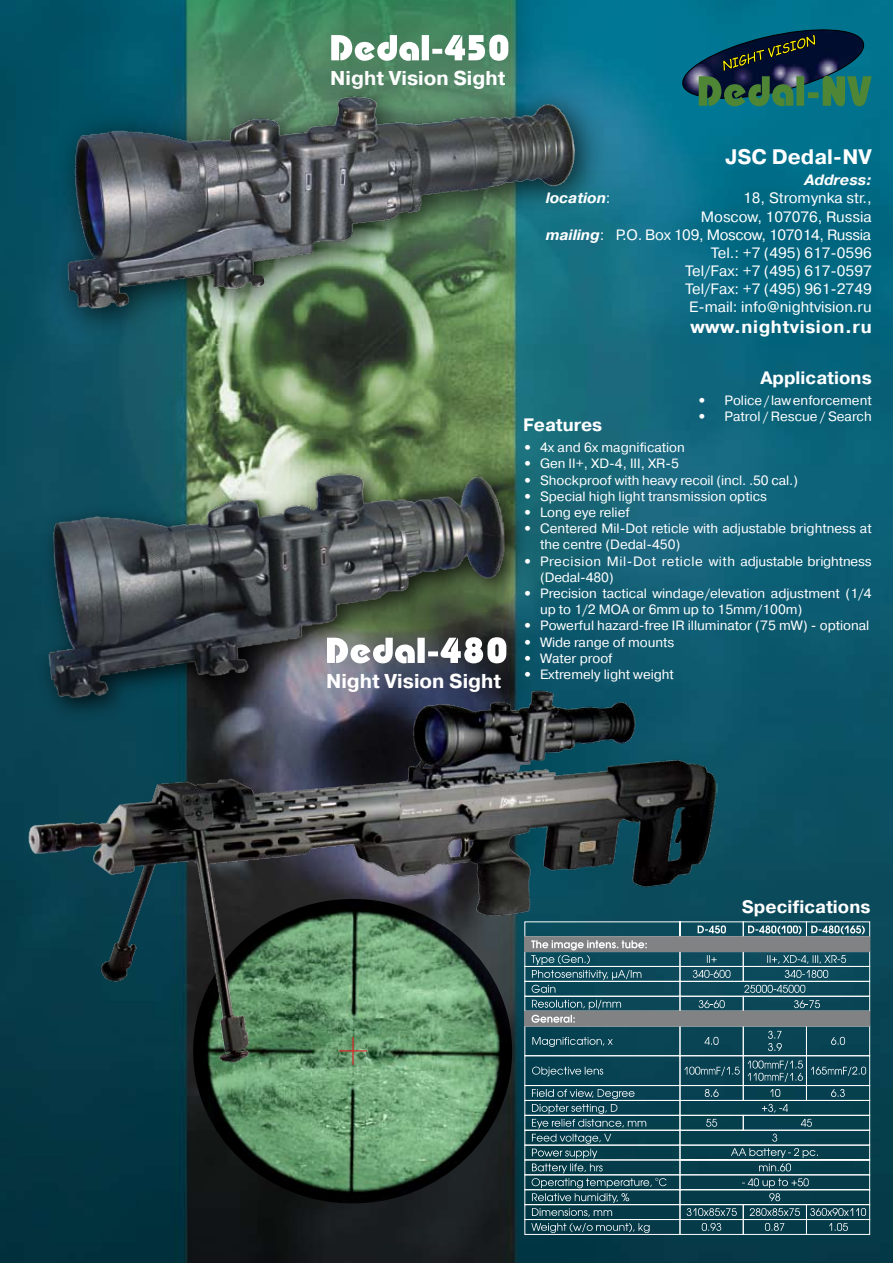
<style>
.page{position:relative;width:893px;height:1263px;background:#fff}
.page>*{position:absolute;margin:0;border:0;box-sizing:border-box;transform-origin:0 0}
.t1{font:700 21px "Pragmatica C";color:#fff}
.t2{font:700 20.1px "Pragmatica C";color:#fff}
.t3{font:700 18px "Pragmatica C";color:#fff}
.t4{font:700 18px "Pragmatica C";letter-spacing:.03em;color:#fff}
.t5{font:15px/18px "Pragmatica C";color:#fff;text-align:right}
.t6{font:italic 700 15px "Pragmatica C";color:#fff}
.t7{font:13.5px/16.2px "Pragmatica C";color:#fff}
.s1{font-weight:700;font-style:italic}
.s2{font-weight:400;font-style:normal}
.s3{font-weight:700}
</style>
<div class="page">
<img style="left:0;top:0;width:893px;height:1263px">
<div style="left:525px;top:1085px;width:155px;height:16px;border:1px solid #fff"></div>
<div style="left:525px;top:1100px;width:155px;height:15px;border:1px solid #fff"></div>
<div style="left:525px;top:1115px;width:155px;height:15px;border:1px solid #fff"></div>
<div style="left:525px;top:1130px;width:155px;height:15px;border:1px solid #fff"></div>
<div style="left:525px;top:1145px;width:155px;height:15px;border:1px solid #fff"></div>
<div style="left:525px;top:1174px;width:155px;height:16px;border:1px solid #fff"></div>
<div style="left:525px;top:1189px;width:155px;height:16px;border:1px solid #fff"></div>
<svg style="left:532px;top:1089px;width:135px;height:128px;background:#305e69"></svg>
<div style="left:525px;top:1219px;width:155px;height:16px;border:1px solid #fff"></div>
<svg style="left:531px;top:1223px;width:119px;height:10px"></svg>
<div style="left:680px;top:1085px;width:63px;height:16px;border:1px solid #fff"></div>
<svg style="left:705px;top:1089px;width:14px;height:8px"></svg>
<svg style="left:762px;top:1104px;width:26px;height:8px"></svg>
<div style="left:680px;top:1115px;width:63px;height:15px;border:1px solid #fff"></div>
<svg style="left:706px;top:1119px;width:11px;height:8px"></svg>
<div style="left:680px;top:1130px;width:190px;height:15px;border:1px solid #fff"></div>
<div style="left:680px;top:1219px;width:63px;height:16px;border:1px solid #fff"></div>
<svg style="left:702px;top:1223px;width:19px;height:8px"></svg>
<div style="left:743px;top:1085px;width:64px;height:16px;border:1px solid #fff"></div>
<svg style="left:770px;top:1089px;width:10px;height:8px"></svg>
<div style="left:743px;top:1115px;width:127px;height:15px;border:1px solid #fff"></div>
<svg style="left:801px;top:1119px;width:11px;height:8px"></svg>
<div style="left:743px;top:1219px;width:64px;height:16px;border:1px solid #fff"></div>
<svg style="left:765px;top:1223px;width:19px;height:8px"></svg>
<div style="left:806px;top:1085px;width:64px;height:16px;border:1px solid #fff"></div>
<svg style="left:831px;top:1089px;width:14px;height:8px"></svg>
<div style="left:806px;top:1219px;width:64px;height:16px;border:1px solid #fff"></div>
<svg style="left:829px;top:1223px;width:19px;height:8px"></svg>
<svg style="left:679px;top:1133px;width:191px;height:83px;background:#2a5964"></svg>
<svg style="left:524px;top:921px;width:346px;height:161px;background:#37636f"></svg>
<svg style="left:331px;top:35px;width:177px;height:26px"></svg>
<svg style="left:683px;top:30px;width:189px;height:76px;background:#1c4d50"></svg>
<div style="left:43px;top:70px;width:570px;height:276px;background:#000;opacity:.75"></div>
<img style="left:64px;top:77px;width:519px;height:246px">
<img style="left:26px;top:454px;width:493px;height:190px">
<svg style="left:327px;top:637px;width:179px;height:7px"></svg>
<img style="left:193px;top:899px;width:319px;height:304px;border-radius:50%">
<div style="left:340px;top:1029px;width:39px;height:56px;background:#000;opacity:.75"></div>
<img style="left:26px;top:644px;width:691px;height:435px">
<h2 class="t2" style="left:330px;top:68px;width:177px">Night Vision Sight</h2>
<h2 class="t2" style="left:326px;top:670px;width:177px">Night Vision Sight</h2>
<h1 class="t1" style="left:725px;top:146px;width:148px">JSC Dedal-NV</h1>
<p class="t6" style="left:804px;top:172px;width:69px">Address:</p>
<p class="t5" style="left:546px;top:190px;width:327px">18, Stromynka str.,<br>Moscow, 107076, Russia<br><span class="s1">mailing</span>: P.O. Box 109, Moscow, 107014, Russia<br>Tel.: +7 (495) 617-0596<br>Tel/Fax: +7 (495) 617-0597<br>Tel/Fax: +7 (495) 961-2749<br>E-mail: info@nightvision.ru</p>
<h3 class="t4" style="left:690px;top:317px;width:183px">www.nightvision.ru</h3>
<p class="t6" style="left:546px;top:190px;width:66px">location<span class="s2">:</span></p>
<h3 class="t3" style="left:760px;top:368px;width:113px">Applications</h3>
<p class="t7" style="left:697px;top:392px;width:176px"><span class="s3">•</span> Police/ lawenforcement</p>
<p class="t7" style="left:697px;top:409px;width:176px"><span class="s3">•</span> Patrol / Rescue / Search</p>
<h3 class="t3" style="left:523px;top:415px;width:81px">Features</h3>
<p class="t7" style="left:523px;top:440px;width:163px"><span class="s3">•</span> 4x and 6x magnification</p>
<p class="t7" style="left:523px;top:456px;width:157px"><span class="s3">•</span> Gen II+, XD-4, III, XR-5</p>
<p class="t7" style="left:523px;top:472px;width:277px"><span class="s3">•</span> Shockproof with heavy recoil (incl. .50 cal.)</p>
<p class="t7" style="left:523px;top:488px;width:245px"><span class="s3">•</span> Special high light transmission optics</p>
<p class="t7" style="left:523px;top:504px;width:108px"><span class="s3">•</span> Long eye relief</p>
<p class="t7" style="left:540px;top:521px;width:333px;text-indent:-17px"><span class="s3">•</span> Centered Mil-Dot reticle with adjustable brightness at the centre (Dedal-450)</p>
<p class="t7" style="left:540px;top:553px;width:333px;text-indent:-17px"><span class="s3">•</span> Precision Mil-Dot reticle with adjustable brightness (Dedal-480)</p>
<p class="t7" style="left:540px;top:585px;width:333px;text-indent:-17px"><span class="s3">•</span> Precision tactical windage/elevation adjustment (1/4 up to 1/2 MOA or 6mm up to 15mm/100m)</p>
<p class="t7" style="left:523px;top:618px;width:348px"><span class="s3">•</span> Powerful hazard-free IR illuminator (75 mW) - optional</p>
<p class="t7" style="left:523px;top:634px;width:153px"><span class="s3">•</span> Wide range of mounts</p>
<p class="t7" style="left:523px;top:650px;width:91px"><span class="s3">•</span> Water proof</p>
<p class="t7" style="left:523px;top:666px;width:152px"><span class="s3">•</span> Extremely light weight</p>
<h3 class="t3" style="left:742px;top:897px;width:130px">Specifications</h3>
</div>
